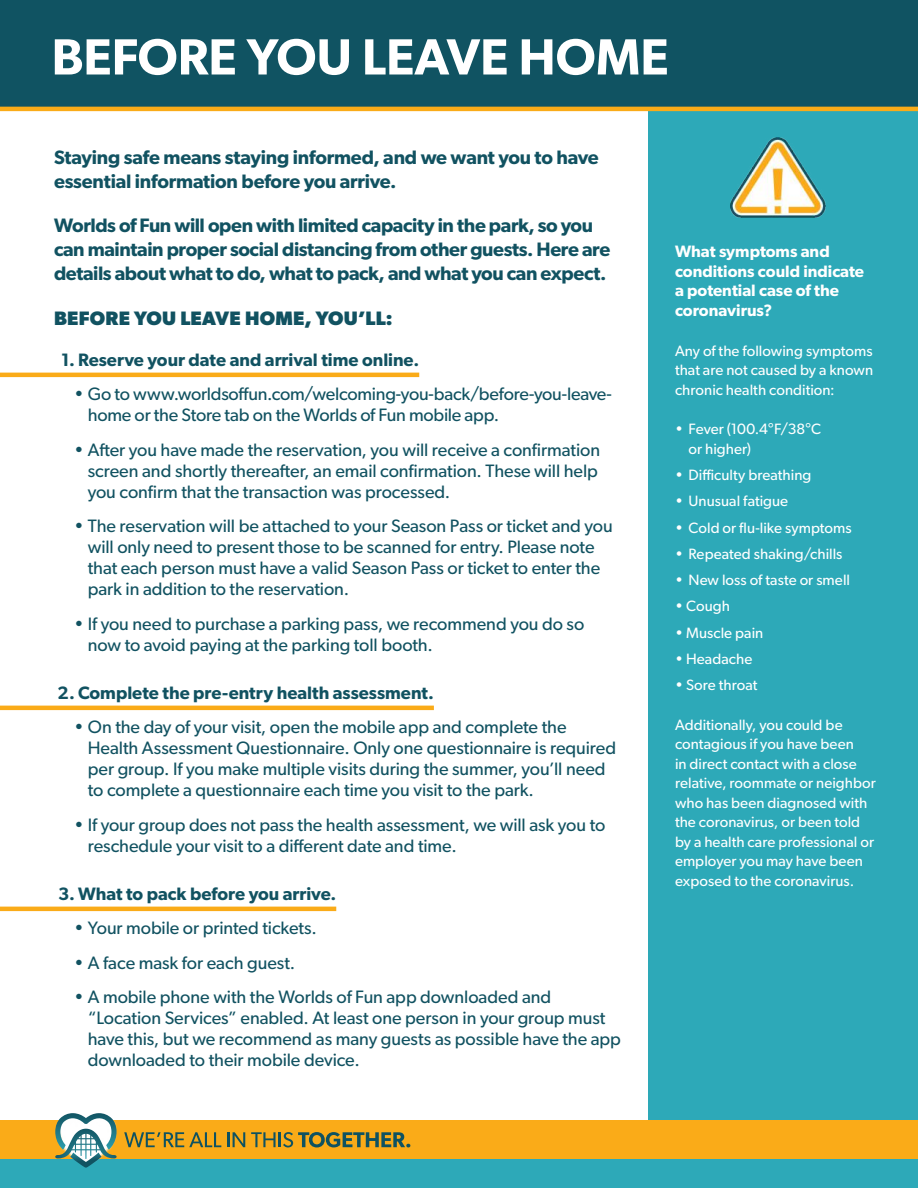
<style>
.page{position:relative;width:918px;height:1188px;background:#fff}
.page>*{position:absolute;margin:0;border:0;box-sizing:border-box;transform-origin:0 0}
.t1{font:600 51px "Gibson";color:#fff}
.t2{font:600 19.5px/24px "Gibson";letter-spacing:-.015em;color:#115261}
.t3{font:700 19.5px "Gibson";letter-spacing:.01em;color:#115261}
.t4{font:18px/21px "Gibson";letter-spacing:-.005em;color:#115261}
.t5{font:600 18px "Gibson";color:#115261}
.t6{font:600 16.5px/19.5px "Gibson";color:#fff}
.t7{font:15px/19.5px "Gibson";letter-spacing:.005em;color:#fff}
</style>
<div class="page">
<div style="left:648px;top:63px;width:270px;height:1062px;background:#2da9b8"></div>
<hr style="left:0;top:373px;width:419px;height:4px;background:#faab18">
<hr style="left:0;top:706px;width:434px;height:4px;background:#faab18">
<hr style="left:0;top:907px;width:336px;height:4px;background:#faab18">
<img style="left:731px;top:137px;width:94px;height:81px">
<div style="left:0;top:0;width:918px;height:109px;background:#105362"></div>
<hr style="left:0;top:107px;width:918px;height:4px;background:#faab18">
<div style="left:0;top:1120px;width:918px;height:39px;background:#faab18"></div>
<div style="left:0;top:1159px;width:918px;height:29px;background:#2da9b8"></div>
<svg style="left:133px;top:1132px;width:88px;height:15px"></svg>
<svg style="left:227px;top:1132px;width:18px;height:15px"></svg>
<svg style="left:251px;top:1132px;width:159px;height:15px"></svg>
<img style="left:124px;top:1132px;width:9px;height:16px">
<svg style="left:55px;top:1113px;width:62px;height:55px"></svg>
<h1 class="t1" style="left:52px;top:26px;width:619px">BEFORE YOU LEAVE HOME</h1>
<p class="t2" style="left:54px;top:145px;width:546px">Staying safe means staying informed, and we want you to have essential information before you arrive.</p>
<p class="t2" style="left:54px;top:213px;width:558px">Worlds of Fun will open with limited capacity in the park, so you can maintain proper social distancing from other guests. Here are details about what to do, what to pack, and what you can expect.</p>
<p class="t3" style="left:54px;top:306px;width:340px">BEFORE YOU LEAVE HOME, YOU’LL:</p>
<p class="t5" style="left:61px;top:349px;width:360px">1. Reserve your date and arrival time online.</p>
<p class="t4" style="left:88px;top:383px;width:526px;text-indent:-14px">• Go to www.worldsoffun.com/welcoming-you-back/before-you-leave&shy;home or the Store tab on the Worlds of Fun mobile app.</p>
<p class="t4" style="left:88px;top:439px;width:514px;text-align:justify;text-indent:-14px">• After you have made the reservation, you will receive a confirmation screen and shortly thereafter, an email confirmation. These will help you confirm that the transaction was processed.</p>
<p class="t4" style="left:88px;top:515px;width:527px;text-indent:-14px">• The reservation will be attached to your Season Pass or ticket and you will only need to present those to be scanned for entry. Please note that each person must have a valid Season Pass or ticket to enter the park in addition to the reservation.</p>
<p class="t4" style="left:88px;top:613px;width:498px;text-indent:-14px">• If you need to purchase a parking pass, we recommend you do so now to avoid paying at the parking toll booth.</p>
<p class="t5" style="left:58px;top:682px;width:378px">2. Complete the pre-entry health assessment.</p>
<p class="t4" style="left:88px;top:716px;width:530px;text-indent:-14px">• On the day of your visit, open the mobile app and complete the Health Assessment Questionnaire. Only one questionnaire is required per group. If you make multiple visits during the summer, you’ll need to complete a questionnaire each time you visit to the park.</p>
<p class="t4" style="left:88px;top:814px;width:519px;text-indent:-14px">• If your group does not pass the health assessment, we will ask you to reschedule your visit to a different date and time.</p>
<p class="t5" style="left:58px;top:883px;width:280px">3. What to pack before you arrive.</p>
<p class="t4" style="left:74px;top:917px;width:244px">• Your mobile or printed tickets.</p>
<p class="t4" style="left:74px;top:952px;width:223px">• A face mask for each guest.</p>
<p class="t4" style="left:88px;top:986px;width:535px;text-indent:-14px">• A mobile phone with the Worlds of Fun app downloaded and “Location Services” enabled. At least one person in your group must have this, but we recommend as many guests as possible have the app downloaded to their mobile device.</p>
<p class="t6" style="left:675px;top:241px;width:191px">What symptoms and conditions could indicate a potential case of the coronavirus?</p>
<p class="t7" style="left:675px;top:340px;width:200px;text-align:justify">Any of the following symptoms that are not caused by a known chronic health condition:</p>
<p class="t7" style="left:688px;top:419px;width:134px;text-indent:-14px">• Fever (100.4°F/38°C or higher)</p>
<p class="t7" style="left:675px;top:465px;width:138px">• Difficulty breathing</p>
<p class="t7" style="left:675px;top:491px;width:115px">• Unusual fatigue</p>
<p class="t7" style="left:675px;top:517px;width:178px">• Cold or flu-like symptoms</p>
<p class="t7" style="left:675px;top:544px;width:169px">• Repeated shaking/chills</p>
<p class="t7" style="left:675px;top:570px;width:177px">• New loss of taste or smell</p>
<p class="t7" style="left:675px;top:596px;width:56px">• Cough</p>
<p class="t7" style="left:675px;top:622px;width:90px">• Muscle pain</p>
<p class="t7" style="left:675px;top:649px;width:79px">• Headache</p>
<p class="t7" style="left:675px;top:675px;width:84px">• Sore throat</p>
<p class="t7" style="left:675px;top:715px;width:202px">Additionally, you could be contagious if you have been<br>in direct contact with a close relative, roommate or neighbor who has been diagnosed with the coronavirus, or been told by a health care professional or employer you may have been exposed to the coronavirus.</p>
</div>
